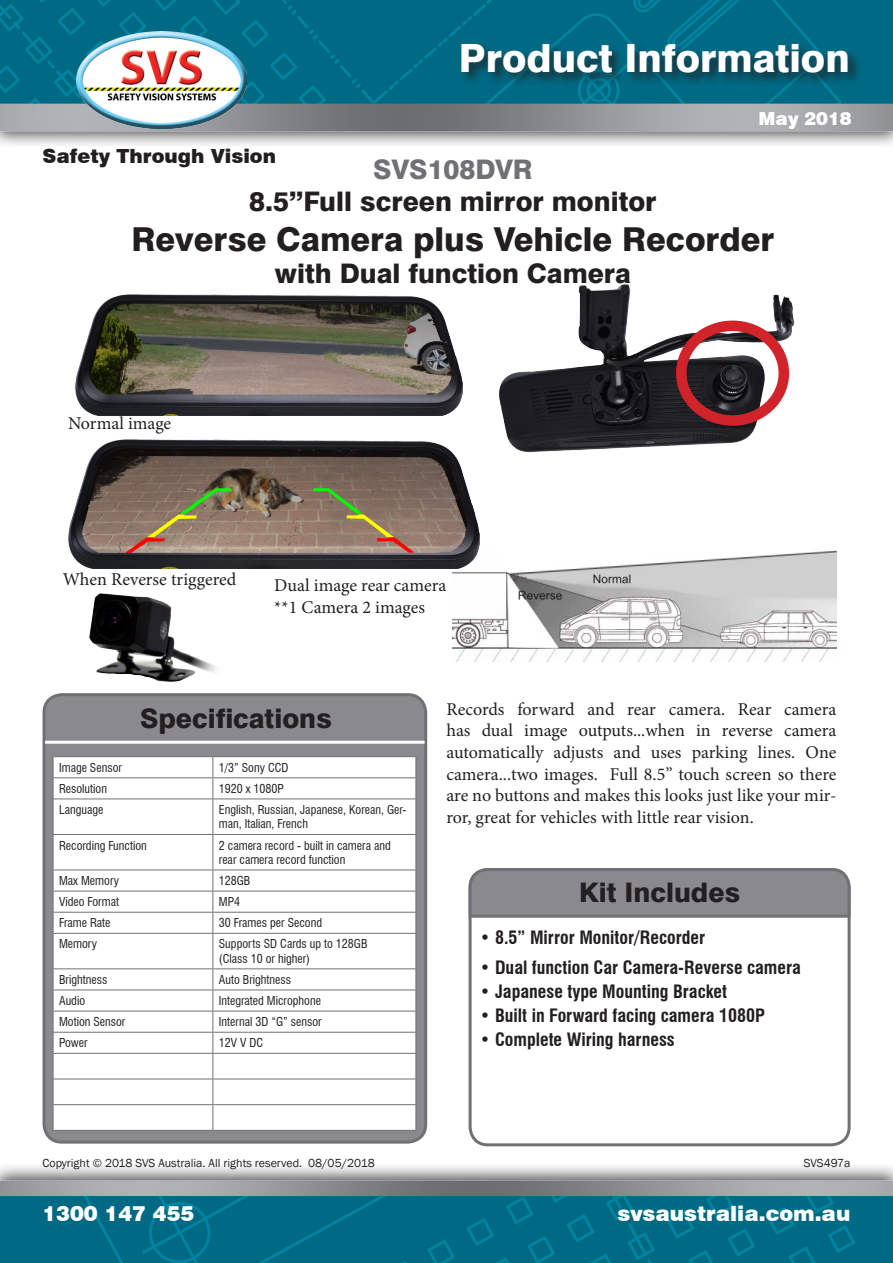
<style>
.page{position:relative;width:893px;height:1263px;background:#fff}
.page>*{position:absolute;margin:0;border:0;box-sizing:border-box;transform-origin:0 0}
.t1{font:800 39px "Swiss 721 BT";color:#fff}
.t2{font:800 33px "Swiss 721 BT";color:#231f20}
.t3{font:800 27px "Swiss 721 BT";color:#231f20}
.t4{font:800 27px "Swiss 721 BT";color:#717074}
.t5{font:900 21px "Swiss 721 BT";color:#fff}
.t6{font:900 19.5px "Swiss 721 BT";color:#231f20}
.t7{font:18px/21.6px "Minion Pro";color:#231f20}
.t8{font:700 condensed 18px "Swiss 721 BT";color:#231f20}
.t9{font:900 18px "Swiss 721 BT";color:#fff}
.t10{font:condensed 12px/14.4px "Swiss 721 BT";color:#231f20}
.t11{font:12px "Franklin Gothic";color:#231f20}
</style>
<div class="page">
<div style="left:0;top:0;width:893px;height:149px;background:#231f20;opacity:.75"></div>
<img style="left:0;top:0;width:893px;height:141px">
<div style="left:459px;top:42px;width:403px;height:45px;background:#231f20;opacity:.75"></div>
<div style="left:0;top:1162px;width:893px;height:101px;background:#231f20;opacity:.75"></div>
<img style="left:0;top:1181px;width:893px;height:82px">
<img style="left:77px;top:32px;width:170px;height:97px">
<img style="left:453px;top:550px;width:383px;height:111px">
<img style="left:499px;top:285px;width:296px;height:168px">
<div style="left:44px;top:695px;width:382px;height:447px;background:#8a8a8e;border-radius:18px"></div>
<div style="left:43px;top:693px;width:384px;height:450px;border:3px solid #717074;border-radius:18px"></div>
<hr style="left:45px;top:741px;width:380px;height:3px;background:#fff">
<div style="left:54px;top:757px;width:361px;height:373px;background:#fff"></div>
<hr style="left:53px;top:756px;width:160px;height:1px;background:#717074">
<hr style="left:213px;top:756px;width:203px;height:1px;background:#717074">
<hr style="left:53px;top:777px;width:160px;height:1px;background:#717074">
<svg style="left:53px;top:757px;width:1px;height:41px"></svg>
<hr style="left:213px;top:777px;width:203px;height:1px;background:#717074">
<svg style="left:212px;top:757px;width:1px;height:41px"></svg>
<svg style="left:415px;top:757px;width:1px;height:41px"></svg>
<hr style="left:53px;top:798px;width:160px;height:1px;background:#717074">
<hr style="left:53px;top:799px;width:1px;height:35px;background:#717074">
<hr style="left:213px;top:798px;width:203px;height:1px;background:#717074">
<hr style="left:212px;top:799px;width:1px;height:35px;background:#717074">
<hr style="left:415px;top:799px;width:1px;height:35px;background:#717074">
<hr style="left:53px;top:834px;width:160px;height:1px;background:#717074">
<hr style="left:53px;top:835px;width:1px;height:34px;background:#717074">
<hr style="left:213px;top:834px;width:203px;height:1px;background:#717074">
<hr style="left:212px;top:835px;width:1px;height:34px;background:#717074">
<hr style="left:415px;top:835px;width:1px;height:34px;background:#717074">
<hr style="left:53px;top:869px;width:160px;height:1px;background:#717074">
<hr style="left:213px;top:869px;width:203px;height:1px;background:#717074">
<hr style="left:53px;top:891px;width:160px;height:1px;background:#717074">
<hr style="left:213px;top:891px;width:203px;height:1px;background:#717074">
<hr style="left:53px;top:912px;width:160px;height:1px;background:#717074">
<svg style="left:53px;top:870px;width:1px;height:63px"></svg>
<hr style="left:213px;top:912px;width:203px;height:1px;background:#717074">
<svg style="left:212px;top:870px;width:1px;height:63px"></svg>
<svg style="left:415px;top:870px;width:1px;height:63px"></svg>
<hr style="left:53px;top:933px;width:160px;height:1px;background:#717074">
<hr style="left:53px;top:934px;width:1px;height:34px;background:#717074">
<hr style="left:213px;top:933px;width:203px;height:1px;background:#717074">
<hr style="left:212px;top:934px;width:1px;height:34px;background:#717074">
<hr style="left:415px;top:934px;width:1px;height:34px;background:#717074">
<hr style="left:53px;top:968px;width:160px;height:1px;background:#717074">
<hr style="left:213px;top:968px;width:203px;height:1px;background:#717074">
<hr style="left:53px;top:989px;width:160px;height:1px;background:#717074">
<hr style="left:213px;top:989px;width:203px;height:1px;background:#717074">
<hr style="left:53px;top:1011px;width:160px;height:1px;background:#717074">
<hr style="left:213px;top:1011px;width:203px;height:1px;background:#717074">
<hr style="left:53px;top:1032px;width:160px;height:1px;background:#717074">
<hr style="left:213px;top:1032px;width:203px;height:1px;background:#717074">
<hr style="left:53px;top:1053px;width:160px;height:1px;background:#717074">
<hr style="left:213px;top:1053px;width:203px;height:1px;background:#717074">
<hr style="left:53px;top:1079px;width:160px;height:1px;background:#717074">
<hr style="left:213px;top:1079px;width:203px;height:1px;background:#717074">
<hr style="left:53px;top:1104px;width:160px;height:1px;background:#717074">
<svg style="left:53px;top:969px;width:1px;height:161px"></svg>
<hr style="left:213px;top:1104px;width:203px;height:1px;background:#717074">
<svg style="left:212px;top:969px;width:1px;height:161px"></svg>
<svg style="left:415px;top:969px;width:1px;height:161px"></svg>
<hr style="left:53px;top:1130px;width:160px;height:1px;background:#717074">
<hr style="left:213px;top:1130px;width:203px;height:1px;background:#717074">
<div style="left:469px;top:868px;width:382px;height:278px;border:3px solid #717074;border-radius:18px"></div>
<svg style="left:468px;top:868px;width:383px;height:51px;background:#8a8a8e"></svg>
<div style="left:676px;top:321px;width:113px;height:105px;border:10px solid #d1232a;border-radius:50%"></div>
<img style="left:75px;top:295px;width:387px;height:121px">
<img style="left:68px;top:439px;width:412px;height:129px">
<img style="left:89px;top:593px;width:127px;height:89px">
<p class="t1" style="left:459px;top:35px;width:392px">Product Information</p>
<p class="t9" style="left:758px;top:108px;width:95px">May 2018</p>
<p class="t6" style="left:43px;top:144px;width:235px">Safety Through Vision</p>
<p class="t4" style="left:373px;top:153px;width:161px">SVS108DVR</p>
<p class="t3" style="left:249px;top:185px;width:409px">8.5”Full screen mirror monitor</p>
<p class="t2" style="left:131px;top:219px;width:645px">Reverse Camera plus Vehicle Recorder</p>
<p class="t3" style="left:275px;top:257px;width:358px">with Dual function Camera</p>
<p class="t7" style="left:68px;top:413px;width:105px">Normal image</p>
<p class="t7" style="left:63px;top:569px;width:175px">When Reverse triggered</p>
<p class="t7" style="left:274px;top:575px;width:173px">Dual image rear camera **1 Camera 2 images</p>
<p class="t3" style="left:140px;top:702px;width:193px">Specifications</p>
<p class="t10" style="left:59px;top:760px;width:64px">Image Sensor</p>
<p class="t10" style="left:219px;top:760px;width:71px">1/3” Sony CCD</p>
<p class="t10" style="left:59px;top:781px;width:49px">Resolution</p>
<p class="t10" style="left:219px;top:781px;width:66px">1920 x 1080P</p>
<p class="t10" style="left:59px;top:802px;width:46px">Language</p>
<p class="t10" style="left:219px;top:802px;width:189px">English, Russian, Japanese, Korean, Ger&shy;man, Italian, French</p>
<p class="t10" style="left:59px;top:838px;width:89px">Recording Function</p>
<p class="t10" style="left:219px;top:838px;width:173px">2 camera record - built in camera and rear camera record function</p>
<p class="t10" style="left:59px;top:873px;width:62px">Max Memory</p>
<p class="t10" style="left:219px;top:873px;width:33px">128GB</p>
<p class="t10" style="left:59px;top:895px;width:62px">Video Format</p>
<p class="t10" style="left:219px;top:895px;width:23px">MP4</p>
<p class="t10" style="left:59px;top:916px;width:53px">Frame Rate</p>
<p class="t10" style="left:219px;top:916px;width:105px">30 Frames per Second</p>
<p class="t10" style="left:59px;top:937px;width:40px">Memory</p>
<p class="t10" style="left:219px;top:937px;width:150px">Supports SD Cards up to 128GB</p>
<p class="t10" style="left:219px;top:951px;width:93px">(Class 10 or higher)</p>
<p class="t10" style="left:59px;top:972px;width:50px">Brightness</p>
<p class="t10" style="left:219px;top:972px;width:74px">Auto Brightness</p>
<p class="t10" style="left:59px;top:993px;width:28px">Audio</p>
<p class="t10" style="left:219px;top:993px;width:104px">Integrated Microphone</p>
<p class="t10" style="left:59px;top:1015px;width:68px">Motion Sensor</p>
<p class="t10" style="left:219px;top:1015px;width:104px">Internal 3D “G” sensor</p>
<p class="t10" style="left:59px;top:1036px;width:30px">Power</p>
<p class="t10" style="left:219px;top:1036px;width:46px">12V V DC</p>
<p class="t7" style="left:446px;top:698px;width:391px;text-align:justify">Records forward and rear camera. Rear camera has dual image outputs...when in reverse camera automatically adjusts and uses parking lines. One camera...two images. Full 8.5” touch screen so there are no buttons and makes this looks just like your mir&shy;ror, great for vehicles with little rear vision.</p>
<p class="t3" style="left:579px;top:876px;width:163px">Kit Includes</p>
<p class="t8" style="left:480px;top:927px;width:227px">• 8.5” Mirror Monitor/Recorder</p>
<p class="t8" style="left:480px;top:957px;width:322px">• Dual function Car Camera-Reverse camera</p>
<p class="t8" style="left:480px;top:981px;width:249px">• Japanese type Mounting Bracket</p>
<p class="t8" style="left:480px;top:1005px;width:286px">• Built in Forward facing camera 1080P</p>
<p class="t8" style="left:480px;top:1029px;width:196px">• Complete Wiring harness</p>
<p class="t11" style="left:43px;top:1156px;width:334px">Copyright © 2018 SVS Australia. All rights reserved. 08/05/2018</p>
<p class="t11" style="left:804px;top:1156px;width:48px">SVS497a</p>
<p class="t5" style="left:43px;top:1201px;width:153px">1300 147 455</p>
<p class="t5" style="left:617px;top:1201px;width:234px">svsaustralia.com.au</p>
</div>
